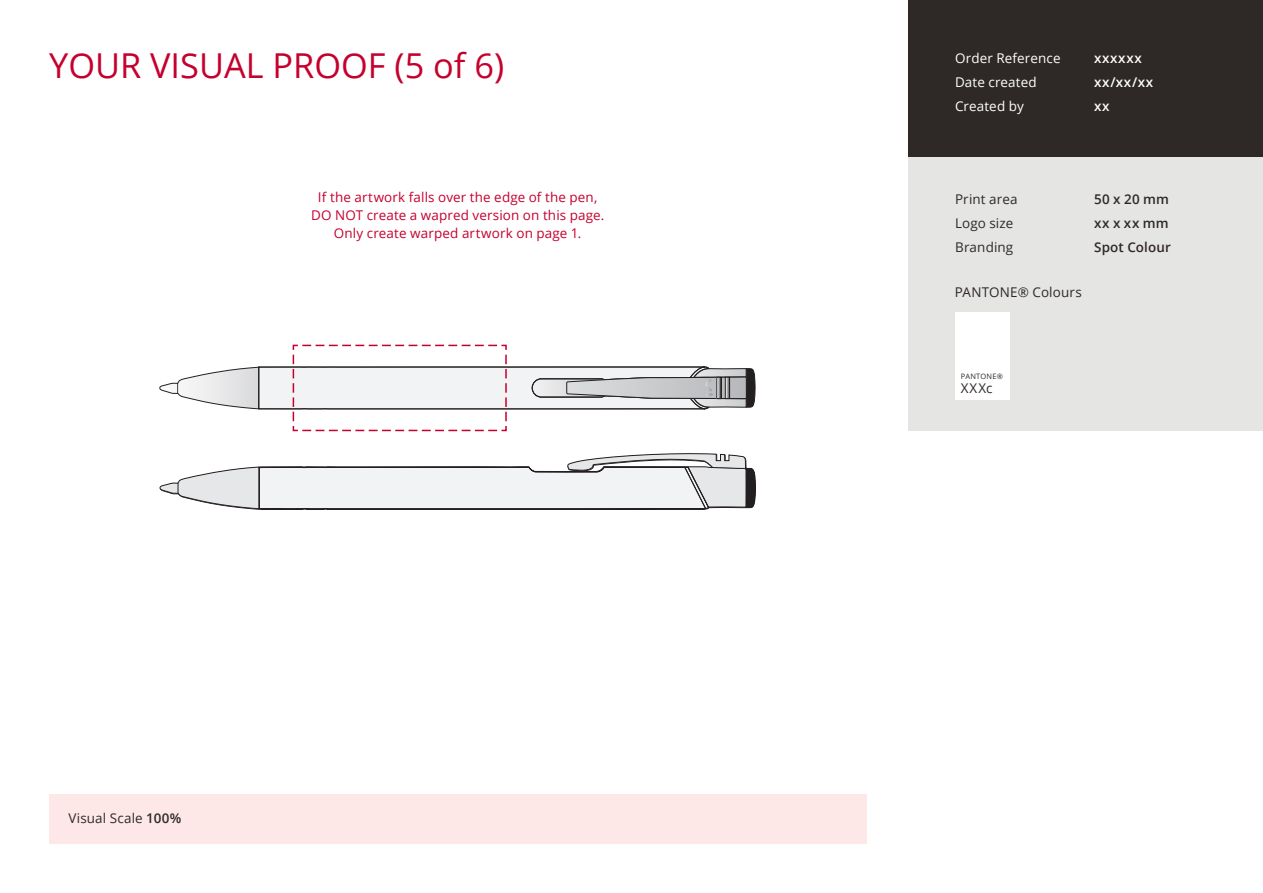
<style>
.page{position:relative;width:1263px;height:893px;background:#fff}
.page>*{position:absolute;margin:0;border:0;box-sizing:border-box;transform-origin:0 0}
.t1{font:34.35px "Open Sans";color:#c5002e}
.t2{font:13.5px/18px "Open Sans";letter-spacing:.01em;color:#c5002e;text-align:center}
.t3{font:13.5px/23.9px "Open Sans";letter-spacing:.01em;color:#2e2926}
.t4{font:13.5px/23.9px "Open Sans";letter-spacing:.01em;color:#fff}
.t5{font:600 13.5px/23.9px "Open Sans";letter-spacing:.01em;color:#2e2926}
.t6{font:600 13.5px/23.9px "Open Sans";letter-spacing:.05em;color:#fff}
.t7{font:7.5px "Open Sans";letter-spacing:.025em;color:#2e2926}
.s1{font-weight:600}
</style>
<div class="page">
<div style="left:908px;top:0;width:355px;height:157px;background:#2e2926"></div>
<div style="left:908px;top:157px;width:355px;height:273px;background:#e5e5e3"></div>
<div style="left:49px;top:794px;width:817px;height:50px;background:#fde8e7"></div>
<div style="left:955px;top:312px;width:54px;height:55px;background:#fff"></div>
<div style="left:955px;top:367px;width:54px;height:32px;background:#fff"></div>
<svg style="left:160px;top:453px;width:596px;height:57px"></svg>
<svg style="left:159px;top:344px;width:596px;height:88px"></svg>
<h1 class="t1" style="left:49px;top:42px;width:457px">YOUR VISUAL PROOF (5 of 6)</h1>
<p class="t2" style="left:311px;top:188px;width:295px">If the artwork falls over the edge of the pen,<br>DO NOT create a wapred version on this page.<br>Only create warped artwork on page 1.</p>
<p class="t3" style="left:69px;top:806px;width:114px">Visual Scale <span class="s1">100%</span></p>
<p class="t4" style="left:955px;top:46px;width:107px">Order Reference<br>Date created<br>Created by</p>
<p class="t6" style="left:1094px;top:46px;width:60px">xxxxxx xx/xx/xx xx</p>
<p class="t3" style="left:955px;top:187px;width:64px">Print area<br>Logo size<br>Branding</p>
<p class="t5" style="left:1094px;top:187px;width:78px">50 x 20 mm xx x xx mm<br>Spot Colour</p>
<p class="t3" style="left:955px;top:279px;width:128px">PANTONE® Colours</p>
<p class="t7" style="left:961px;top:371px;width:43px">PANTONE®</p>
<p class="t3" style="left:961px;top:375px;width:33px">XXXc</p>
</div>
